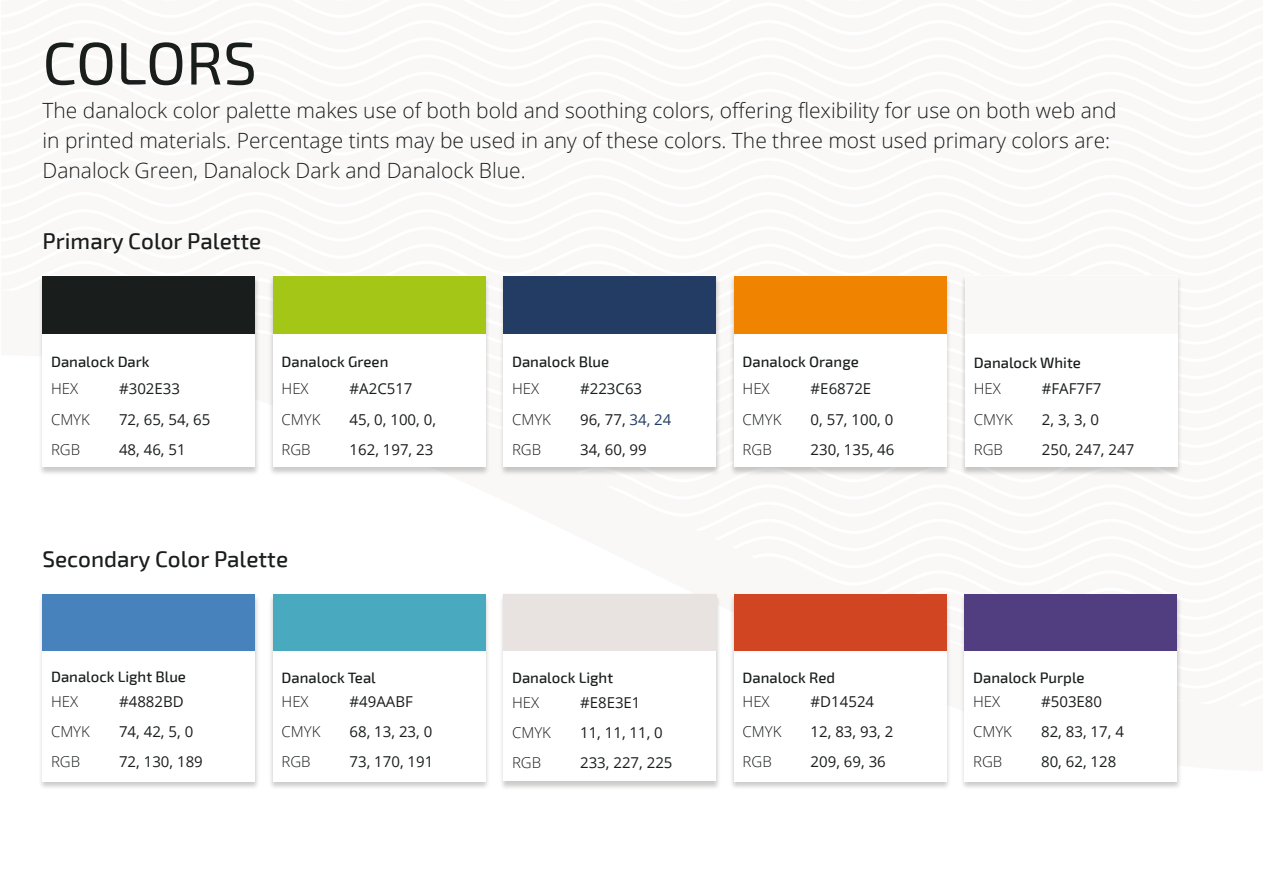
<style>
.page{position:relative;width:1263px;height:893px;background:#fff}
.page>*{position:absolute;margin:0;border:0;box-sizing:border-box;transform-origin:0 0}
.Header_1{font:60px "Exo 2";color:#191d1c}
.Header_2{font:500 22.5px "Exo 2";color:#191d1c}
.t1{font:300 21px/30px "Open Sans";color:#191d1c}
.t2{font:15px "Open Sans";color:#191d1c}
.Header_3{font:500 15px "Exo 2";color:#191d1c}
.t3{font:300 15px "Open Sans";color:#191d1c}
.s1{color:#223c63}
</style>
<div class="page">
<div style="left:268px;top:275px;width:222px;height:201px;background:#1d1d1b;opacity:.23"></div>
<div style="left:273px;top:276px;width:213px;height:191px;background:#fff"></div>
<div style="left:273px;top:276px;width:213px;height:58px;background:#a3c617"></div>
<div style="left:499px;top:275px;width:222px;height:201px;background:#1d1d1b;opacity:.23"></div>
<div style="left:504px;top:276px;width:212px;height:191px;background:#fff"></div>
<div style="left:504px;top:276px;width:212px;height:58px;background:#223c63"></div>
<div style="left:38px;top:275px;width:222px;height:201px;background:#1d1d1b;opacity:.23"></div>
<div style="left:43px;top:276px;width:212px;height:191px;background:#fff"></div>
<div style="left:43px;top:276px;width:212px;height:58px;background:#191d1c"></div>
<div style="left:729px;top:275px;width:222px;height:201px;background:#1d1d1b;opacity:.23"></div>
<div style="left:734px;top:276px;width:213px;height:191px;background:#fff"></div>
<div style="left:734px;top:276px;width:213px;height:58px;background:#f08400"></div>
<div style="left:960px;top:275px;width:222px;height:201px;background:#1d1d1b;opacity:.23"></div>
<div style="left:965px;top:276px;width:213px;height:191px;background:#fff"></div>
<div style="left:965px;top:276px;width:213px;height:58px;background:#faf7f7"></div>
<div style="left:499px;top:594px;width:222px;height:196px;background:#1d1d1b;opacity:.23"></div>
<div style="left:504px;top:594px;width:212px;height:187px;background:#fff"></div>
<div style="left:503px;top:594px;width:214px;height:57px;background:#e8e3e1"></div>
<div style="left:38px;top:594px;width:222px;height:196px;background:#1d1d1b;opacity:.23"></div>
<div style="left:43px;top:594px;width:212px;height:187px;background:#fff"></div>
<div style="left:43px;top:594px;width:212px;height:56px;background:#4882bd"></div>
<div style="left:268px;top:594px;width:222px;height:196px;background:#1d1d1b;opacity:.23"></div>
<div style="left:273px;top:594px;width:213px;height:187px;background:#fff"></div>
<div style="left:273px;top:594px;width:213px;height:56px;background:#49aabf"></div>
<div style="left:729px;top:594px;width:222px;height:196px;background:#1d1d1b;opacity:.23"></div>
<div style="left:734px;top:594px;width:213px;height:187px;background:#fff"></div>
<div style="left:734px;top:594px;width:213px;height:56px;background:#d14523"></div>
<div style="left:960px;top:594px;width:222px;height:196px;background:#1d1d1b;opacity:.23"></div>
<div style="left:964px;top:594px;width:213px;height:187px;background:#fff"></div>
<div style="left:964px;top:594px;width:213px;height:56px;background:#503e80"></div>
<p class="Header_1" style="left:43px;top:28px;width:216px">COLORS</p>
<p class="t1" style="left:43px;top:95px;width:1076px">The danalock color palette makes use of both bold and soothing colors, offering flexibility for use on both web and in printed materials. Percentage tints may be used in any of these colors. The three most used primary colors are:<br>Danalock Green, Danalock Dark and Danalock Blue.</p>
<p class="Header_2" style="left:43px;top:227px;width:220px">Primary Color Palette</p>
<p class="Header_3" style="left:51px;top:353px;width:100px">Danalock Dark</p>
<p class="t3" style="left:51px;top:379px;width:29px">HEX</p>
<p class="t2" style="left:119px;top:379px;width:62px">#302E33</p>
<p class="t3" style="left:51px;top:409px;width:40px">CMYK</p>
<p class="t2" style="left:119px;top:409px;width:93px">72, 65, 54, 65</p>
<p class="t3" style="left:51px;top:439px;width:31px">RGB</p>
<p class="t2" style="left:119px;top:439px;width:68px">48, 46, 51</p>
<p class="Header_3" style="left:282px;top:353px;width:108px">Danalock Green</p>
<p class="t3" style="left:282px;top:379px;width:29px">HEX</p>
<p class="t2" style="left:350px;top:379px;width:64px">#A2C517</p>
<p class="t3" style="left:282px;top:409px;width:40px">CMYK</p>
<p class="t2" style="left:350px;top:409px;width:88px">45, 0, 100, 0,</p>
<p class="t3" style="left:282px;top:439px;width:31px">RGB</p>
<p class="t2" style="left:350px;top:439px;width:85px">162, 197, 23</p>
<p class="Header_2" style="left:43px;top:546px;width:247px">Secondary Color Palette</p>
<p class="Header_3" style="left:51px;top:668px;width:136px">Danalock Light Blue</p>
<p class="t3" style="left:51px;top:691px;width:29px">HEX</p>
<p class="t2" style="left:119px;top:691px;width:66px">#4882BD</p>
<p class="t3" style="left:51px;top:721px;width:40px">CMYK</p>
<p class="t2" style="left:119px;top:721px;width:76px">74, 42, 5, 0</p>
<p class="t3" style="left:51px;top:751px;width:31px">RGB</p>
<p class="t2" style="left:119px;top:751px;width:85px">72, 130, 189</p>
<p class="Header_3" style="left:282px;top:669px;width:96px">Danalock Teal</p>
<p class="t3" style="left:282px;top:691px;width:29px">HEX</p>
<p class="t2" style="left:350px;top:691px;width:65px">#49AABF</p>
<p class="t3" style="left:282px;top:721px;width:40px">CMYK</p>
<p class="t2" style="left:350px;top:721px;width:84px">68, 13, 23, 0</p>
<p class="t3" style="left:282px;top:751px;width:31px">RGB</p>
<p class="t2" style="left:350px;top:751px;width:85px">73, 170, 191</p>
<p class="Header_3" style="left:512px;top:353px;width:99px">Danalock Blue</p>
<p class="t3" style="left:512px;top:379px;width:29px">HEX</p>
<p class="t2" style="left:580px;top:379px;width:64px">#223C63</p>
<p class="t3" style="left:512px;top:409px;width:40px">CMYK</p>
<p class="t2" style="left:580px;top:409px;width:93px">96, 77, <span class="s1">34, 24</span></p>
<p class="t3" style="left:512px;top:439px;width:31px">RGB</p>
<p class="t2" style="left:580px;top:439px;width:68px">34, 60, 99</p>
<p class="Header_3" style="left:742px;top:353px;width:118px">Danalock Orange</p>
<p class="t3" style="left:742px;top:379px;width:29px">HEX</p>
<p class="t2" style="left:811px;top:379px;width:62px">#E6872E</p>
<p class="t3" style="left:742px;top:409px;width:40px">CMYK</p>
<p class="t2" style="left:811px;top:409px;width:84px">0, 57, 100, 0</p>
<p class="t3" style="left:742px;top:439px;width:31px">RGB</p>
<p class="t2" style="left:811px;top:439px;width:85px">230, 135, 46</p>
<p class="Header_3" style="left:512px;top:669px;width:103px">Danalock Light</p>
<p class="t3" style="left:512px;top:692px;width:29px">HEX</p>
<p class="t2" style="left:580px;top:692px;width:62px">#E8E3E1</p>
<p class="t3" style="left:512px;top:722px;width:40px">CMYK</p>
<p class="t2" style="left:580px;top:722px;width:84px">11, 11, 11, 0</p>
<p class="t3" style="left:512px;top:752px;width:31px">RGB</p>
<p class="t2" style="left:580px;top:752px;width:94px">233, 227, 225</p>
<p class="Header_3" style="left:742px;top:669px;width:94px">Danalock Red</p>
<p class="t3" style="left:742px;top:691px;width:29px">HEX</p>
<p class="t2" style="left:811px;top:691px;width:65px">#D14524</p>
<p class="t3" style="left:742px;top:721px;width:40px">CMYK</p>
<p class="t2" style="left:811px;top:721px;width:84px">12, 83, 93, 2</p>
<p class="t3" style="left:742px;top:751px;width:31px">RGB</p>
<p class="t2" style="left:811px;top:751px;width:77px">209, 69, 36</p>
<p class="Header_3" style="left:974px;top:354px;width:109px">Danalock White</p>
<p class="t3" style="left:974px;top:379px;width:29px">HEX</p>
<p class="t2" style="left:1042px;top:379px;width:61px">#FAF7F7</p>
<p class="t3" style="left:974px;top:409px;width:40px">CMYK</p>
<p class="t2" style="left:1042px;top:409px;width:59px">2, 3, 3, 0</p>
<p class="t3" style="left:974px;top:439px;width:31px">RGB</p>
<p class="t2" style="left:1042px;top:439px;width:94px">250, 247, 247</p>
<p class="Header_3" style="left:973px;top:669px;width:113px">Danalock Purple</p>
<p class="t3" style="left:973px;top:691px;width:29px">HEX</p>
<p class="t2" style="left:1041px;top:691px;width:62px">#503E80</p>
<p class="t3" style="left:973px;top:721px;width:40px">CMYK</p>
<p class="t2" style="left:1041px;top:721px;width:84px">82, 83, 17, 4</p>
<p class="t3" style="left:973px;top:751px;width:31px">RGB</p>
<p class="t2" style="left:1041px;top:751px;width:77px">80, 62, 128</p>
</div>
